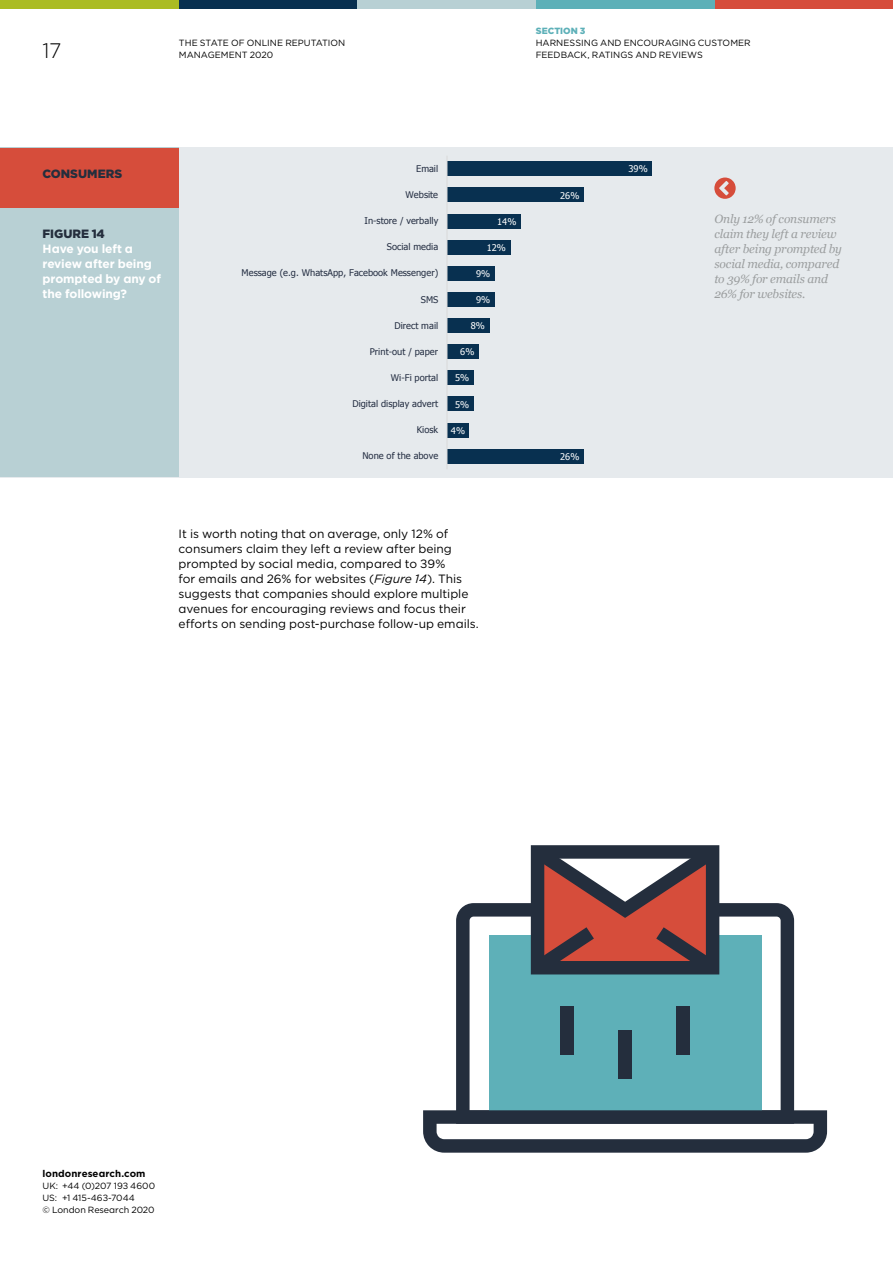
<style>
.page{position:relative;width:893px;height:1263px;background:#fff}
.page>*{position:absolute;margin:0;border:0;box-sizing:border-box;transform-origin:0 0}
.t1{font:300 21px "Gotham";color:#000}
.t2{font:12px/15px "Gotham";letter-spacing:-.005em;color:#000}
.t3{font:italic 12px/15px "Georgia";letter-spacing:-.01em;color:#9b9e9f}
.t4{font:700 12px/15px "Gotham";letter-spacing:-.01em;color:#fff}
.t5{font:900 12px "Gotham";color:#242e3d}
.t6{font:700 9.75px "Gotham";letter-spacing:.01em;color:#000}
.t7{font:9.15px "Tahoma";color:#242e42}
.t8{font:9.15px "Tahoma";letter-spacing:.005em;color:#fff}
.t9{font:9px/12px "Gotham";color:#000}
.t10{font:900 9px "Gotham";color:#5db0b8}
.s1{font-style:italic}
</style>
<div class="page">
<div style="left:714px;top:0;width:179px;height:9px;background:#d64d3b"></div>
<div style="left:536px;top:0;width:178px;height:9px;background:#5db0b8"></div>
<div style="left:357px;top:0;width:179px;height:9px;background:#b8d0d4"></div>
<div style="left:179px;top:0;width:178px;height:9px;background:#083050"></div>
<div style="left:0;top:0;width:179px;height:9px;background:#abbc22"></div>
<div style="left:0;top:148px;width:893px;height:330px;background:#e6eaed"></div>
<div style="left:447px;top:449px;width:136px;height:15px;background:#083050"></div>
<div style="left:447px;top:423px;width:21px;height:15px;background:#083050"></div>
<div style="left:447px;top:396px;width:26px;height:15px;background:#083050"></div>
<div style="left:447px;top:370px;width:26px;height:15px;background:#083050"></div>
<div style="left:447px;top:344px;width:31px;height:15px;background:#083050"></div>
<div style="left:447px;top:318px;width:42px;height:15px;background:#083050"></div>
<div style="left:447px;top:292px;width:47px;height:15px;background:#083050"></div>
<div style="left:447px;top:266px;width:47px;height:15px;background:#083050"></div>
<div style="left:447px;top:240px;width:63px;height:15px;background:#083050"></div>
<div style="left:447px;top:214px;width:73px;height:14px;background:#083050"></div>
<div style="left:447px;top:187px;width:136px;height:15px;background:#083050"></div>
<div style="left:447px;top:161px;width:205px;height:15px;background:#083050"></div>
<hr style="left:446px;top:156px;width:1px;height:313px;background:#d9d9d9">
<svg style="left:714px;top:178px;width:22px;height:21px"></svg>
<div style="left:0;top:147px;width:179px;height:330px;background:#b8d0d4"></div>
<div style="left:0;top:148px;width:179px;height:59px;background:#d64d3b"></div>
<svg style="left:456px;top:903px;width:338px;height:207px"></svg>
<div style="left:489px;top:936px;width:272px;height:181px;background:#5eb0b8"></div>
<svg style="left:423px;top:1110px;width:404px;height:43px"></svg>
<svg style="left:531px;top:845px;width:188px;height:129px;background:#865352"></svg>
<div style="left:560px;top:1006px;width:14px;height:48px;background:#242e3d"></div>
<div style="left:676px;top:1006px;width:14px;height:48px;background:#242e3d"></div>
<div style="left:618px;top:1030px;width:14px;height:49px;background:#242e3d"></div>
<h1 class="t1" style="left:43px;top:37px;width:21px">17</h1>
<p class="t9" style="left:179px;top:36px;width:168px">THE STATE OF ONLINE REPUTATION<br>MANAGEMENT 2020</p>
<p class="t10" style="left:536px;top:24px;width:51px">SECTION 3</p>
<p class="t9" style="left:536px;top:36px;width:216px">HARNESSING AND ENCOURAGING CUSTOMER<br>FEEDBACK, RATINGS AND REVIEWS</p>
<p class="t5" style="left:43px;top:165px;width:81px">CONSUMERS</p>
<p class="t5" style="left:43px;top:225px;width:64px">FIGURE 14</p>
<p class="t4" style="left:43px;top:241px;width:120px">Have you left a review after being prompted by any of the following?</p>
<p class="t7" style="left:416px;top:162px;width:24px">Email</p>
<p class="t7" style="left:406px;top:189px;width:34px">Website</p>
<p class="t7" style="left:364px;top:215px;width:75px">In-store / verbally</p>
<p class="t8" style="left:497px;top:215px;width:21px">14%</p>
<p class="t7" style="left:387px;top:241px;width:53px">Social media</p>
<p class="t8" style="left:487px;top:241px;width:21px">12%</p>
<p class="t7" style="left:242px;top:267px;width:198px">Message (e.g. WhatsApp, Facebook Messenger)</p>
<p class="t8" style="left:476px;top:267px;width:16px">9%</p>
<p class="t7" style="left:421px;top:293px;width:19px">SMS</p>
<p class="t8" style="left:476px;top:294px;width:16px">9%</p>
<p class="t7" style="left:394px;top:319px;width:45px">Direct mail</p>
<p class="t8" style="left:471px;top:320px;width:16px">8%</p>
<p class="t7" style="left:370px;top:345px;width:70px">Print-out / paper</p>
<p class="t8" style="left:460px;top:346px;width:16px">6%</p>
<p class="t7" style="left:391px;top:371px;width:49px">Wi-Fi portal</p>
<p class="t8" style="left:455px;top:372px;width:16px">5%</p>
<p class="t7" style="left:352px;top:398px;width:87px">Digital display advert</p>
<p class="t8" style="left:455px;top:398px;width:16px">5%</p>
<p class="t7" style="left:417px;top:424px;width:23px">Kiosk</p>
<p class="t8" style="left:451px;top:424px;width:16px">4%</p>
<p class="t7" style="left:362px;top:450px;width:77px">None of the above</p>
<p class="t2" style="left:179px;top:526px;width:302px">It is worth noting that on average, only 12% of consumers claim they left a review after being prompted by social media, compared to 39%<br>for emails and 26% for websites (<span class="s1">Figure 14</span>). This suggests that companies should explore multiple avenues for encouraging reviews and focus their efforts on sending post-purchase follow-up emails.</p>
<p class="t8" style="left:560px;top:189px;width:21px">26%</p>
<p class="t8" style="left:560px;top:450px;width:21px">26%</p>
<p class="t8" style="left:628px;top:163px;width:21px">39%</p>
<p class="t3" style="left:714px;top:210px;width:129px">Only 12% of consumers claim they left a review after being prompted by social media, compared to 39% for emails and<br>26% for websites.</p>
<p class="t6" style="left:43px;top:1167px;width:105px">londonresearch.com</p>
<p class="t9" style="left:43px;top:1179px;width:114px">UK: +44 (0)207 193 4600<br>US: +1 415-463-7044<br>© London Research 2020</p>
</div>
